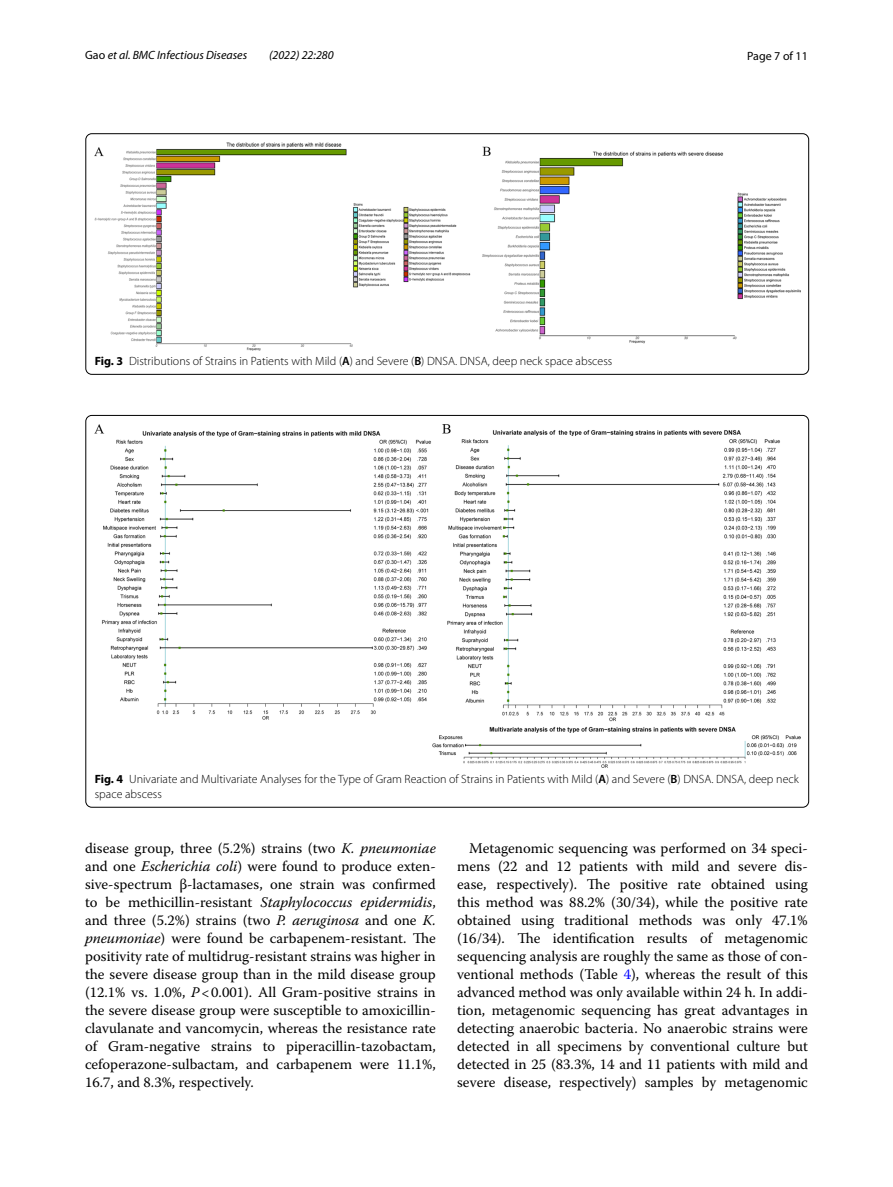
<style>
.page{position:relative;width:893px;height:1187px;background:#fff}
.page>*{position:absolute;margin:0;border:0;box-sizing:border-box;transform-origin:0 0}
.t1{font:14.7px/18px "Warnock Pro";color:#000;text-align:justify}
.t2{font:300 12px/15px "Myriad Pro";color:#000}
.t3{font:italic 12px "Myriad Pro";color:#000}
.t4{font:12px "Myriad Pro";color:#000}
.s1{font-style:normal}
.s2{font-weight:700}
.s3{font-weight:600}
.s4{font-style:italic}
.s5{color:#00f}
</style>
<div class="page">
<img style="left:94px;top:143px;width:706px;height:207px">
<div style="left:86px;top:133px;width:723px;height:241px;border:1px solid #000;border-radius:6px"></div>
<img style="left:94px;top:424px;width:706px;height:343px">
<p class="t3" style="left:85px;top:48px;width:164px"><span class="s1">Gao</span> et al. BMC Infectious Diseases</p>
<p class="t3" style="left:269px;top:48px;width:66px">(2022) 22:280</p>
<p class="t4" style="left:747px;top:48px;width:62px">Page 7 of 11</p>
<p class="t2" style="left:95px;top:354px;width:519px"><span class="s2">Fig. 3</span> Distributions of Strains in Patients with Mild (<span class="s3">A</span>) and Severe (<span class="s3">B</span>) DNSA. DNSA, deep neck space abscess</p>
<p class="t2" style="left:95px;top:771px;width:706px"><span class="s2">Fig. 4</span> Univariate and Multivariate Analyses for the Type of Gram Reaction of Strains in Patients with Mild (<span class="s3">A</span>) and Severe (<span class="s3">B</span>) DNSA. DNSA, deep neck space abscess</p>
<p class="t1" style="left:85px;top:838px;width:352px">disease group, three (5.2%) strains (two <span class="s4">K. pneumoniae </span>and one <span class="s4">Escherichia coli</span>) were found to produce exten&shy;sive-spectrum β-lactamases, one strain was confirmed to be methicillin-resistant <span class="s4">Staphylococcus epidermidis</span>, and three (5.2%) strains (two <span class="s4">P. aeruginosa</span> and one <span class="s4">K. pneumoniae</span>) were found be carbapenem-resistant. The positivity rate of multidrug-resistant strains was higher in the severe disease group than in the mild disease group (12.1% vs. 1.0%, <span class="s4">P</span>&lt;0.001). All Gram-positive strains in the severe disease group were susceptible to amoxicillin&shy;clavulanate and vancomycin, whereas the resistance rate of Gram-negative strains to piperacillin-tazobactam, cefoperazone-sulbactam, and carbapenem were 11.1%, 16.7, and 8.3%, respectively.</p>
<p class="t1" style="left:457px;top:838px;width:352px;text-indent:12px">Metagenomic sequencing was performed on 34 speci&shy;mens (22 and 12 patients with mild and severe dis&shy;ease, respectively). The positive rate obtained using this method was 88.2% (30/34), while the positive rate obtained using traditional methods was only 47.1% (16/34). The identification results of metagenomic sequencing analysis are roughly the same as those of con&shy;ventional methods (Table <span class="s5">4</span>), whereas the result of this advanced method was only available within 24 h. In addi&shy;tion, metagenomic sequencing has great advantages in detecting anaerobic bacteria. No anaerobic strains were detected in all specimens by conventional culture but detected in 25 (83.3%, 14 and 11 patients with mild and severe disease, respectively) samples by metagenomic</p>
</div>
